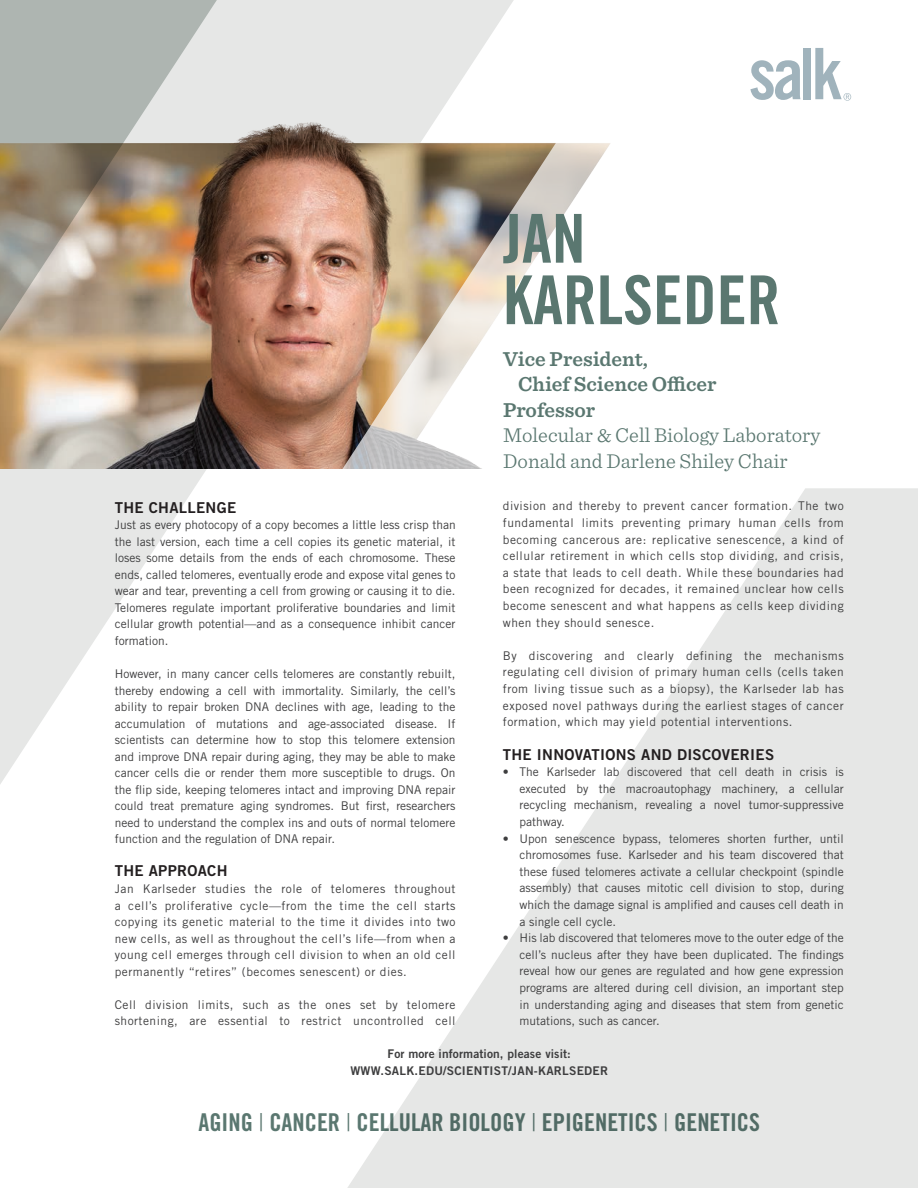
<style>
.page{position:relative;width:918px;height:1188px;background:#fff}
.page>*{position:absolute;margin:0;border:0;box-sizing:border-box;transform-origin:0 0}
.t1{font:67.5px/61.5px "Trade Gothic LT Std Bd Cn 20";color:#5a7770}
.t2{font:24.6px "Trade Gothic LT Std Bd Cn 20";color:#5a7770}
.t3{font:300 21px "Sentinel";color:#5a7770}
.t4{font:600 21px "Sentinel";color:#5a7770}
.Body_Subtitles{font:15px "Trade Gothic LT Std Bd 2";letter-spacing:.02em;color:#231f20}
.Body{font:12px/16.5px "Trade Gothic LT Std";letter-spacing:.04em;color:#3e3e3f;text-align:justify}
.Body_bullets{font:12px/16.6px "Trade Gothic LT Std";color:#3e3e3f;text-align:justify}
.Body_Subtitles-2{font:12px/16.5px "Trade Gothic LT Std Bd 2";letter-spacing:.02em;color:#3e3e3f;text-align:center}
.s1{font-family:"Trade Gothic LT Std";font-weight:300}
</style>
<div class="page">
<div style="left:297px;top:0;width:217px;height:469px;background:#e6e7e6"></div>
<img style="left:297px;top:18px;width:217px;height:450px">
<svg style="left:347px;top:488px;width:571px;height:700px;fill:#e6e7e6"></svg>
<img style="left:332px;top:133px;width:278px;height:336px">
<img style="left:0;top:0;width:297px;height:784px">
<svg style="left:750px;top:60px;width:50px;height:40px"></svg>
<div style="left:803px;top:48px;width:8px;height:51px;background:#a0b3bc"></div>
<svg style="left:815px;top:48px;width:36px;height:53px"></svg>
<p class="Body_Subtitles" style="left:115px;top:498px;width:123px">THE CHALLENGE</p>
<p class="Body" style="left:115px;top:516px;width:342px">Just as every photocopy of a copy becomes a little less crisp than the last version, each time a cell copies its genetic material, it loses some details from the ends of each chromosome. These ends, called telomeres, eventually erode and expose vital genes to wear and tear, preventing a cell from growing or causing it to die.<br>Telomeres regulate important proliferative boundaries and limit cellular growth potential—and as a consequence inhibit cancer formation.</p>
<p class="Body" style="left:115px;top:665px;width:342px">However, in many cancer cells telomeres are constantly rebuilt, thereby endowing a cell with immortality. Similarly, the cell’s ability to repair broken DNA declines with age, leading to the accumulation of mutations and age-associated disease. If scientists can determine how to stop this telomere extension and improve DNA repair during aging, they may be able to make cancer cells die or render them more susceptible to drugs. On the flip side, keeping telomeres intact and improving DNA repair could treat premature aging syndromes. But first, researchers need to understand the complex ins and outs of normal telomere function and the regulation of DNA repair.</p>
<p class="Body_Subtitles" style="left:115px;top:862px;width:114px">THE APPROACH</p>
<p class="Body" style="left:115px;top:880px;width:342px">Jan Karlseder studies the role of telomeres throughout a cell’s proliferative cycle—from the time the cell starts copying its genetic material to the time it divides into two new cells, as well as throughout the cell’s life—from when a young cell emerges through cell division to when an old cell permanently “retires” (becomes senescent) or dies.</p>
<p class="Body" style="left:115px;top:996px;width:342px">Cell division limits, such as the ones set by telomere shortening, are essential to restrict uncontrolled cell</p>
<p class="t1" style="left:503px;top:207px;width:279px">JAN<br>KARLSEDER</p>
<p class="t4" style="left:503px;top:342px;width:146px">Vice President,</p>
<p class="t4" style="left:518px;top:368px;width:200px">Chief Science Officer</p>
<p class="t4" style="left:503px;top:394px;width:94px">Professor</p>
<p class="t3" style="left:503px;top:420px;width:319px">Molecular &amp; Cell Biology Laboratory</p>
<p class="t3" style="left:503px;top:445px;width:286px">Donald and Darlene Shiley Chair</p>
<p class="Body" style="left:503px;top:498px;width:342px">division and thereby to prevent cancer formation. The two fundamental limits preventing primary human cells from becoming cancerous are: replicative senescence, a kind of cellular retirement in which cells stop dividing, and crisis, a state that leads to cell death. While these boundaries had been recognized for decades, it remained unclear how cells become senescent and what happens as cells keep dividing when they should senesce.</p>
<p class="Body" style="left:503px;top:647px;width:342px">By discovering and clearly defining the mechanisms regulating cell division of primary human cells (cells taken from living tissue such as a biopsy), the Karlseder lab has exposed novel pathways during the earliest stages of cancer formation, which may yield potential interventions.</p>
<p class="Body_Subtitles" style="left:503px;top:745px;width:273px">THE INNOVATIONS AND DISCOVERIES</p>
<p class="Body_bullets" style="left:519px;top:763px;width:326px;text-indent:-16px">• The Karlseder lab discovered that cell death in crisis is executed by the macroautophagy machinery, a cellular recycling mechanism, revealing a novel tumor-suppressive pathway.</p>
<p class="Body_bullets" style="left:519px;top:830px;width:326px;text-indent:-16px">• Upon senescence bypass, telomeres shorten further, until chromosomes fuse. Karlseder and his team discovered that these fused telomeres activate a cellular checkpoint (spindle assembly) that causes mitotic cell division to stop, during which the damage signal is amplified and causes cell death in a single cell cycle.</p>
<p class="Body_bullets" style="left:519px;top:930px;width:326px;text-indent:-16px">• His lab discovered that telomeres move to the outer edge of the cell’s nucleus after they have been duplicated. The findings reveal how our genes are regulated and how gene expression programs are altered during cell division, an important step in understanding aging and diseases that stem from genetic mutations, such as cancer.</p>
<p class="Body_Subtitles-2" style="left:350px;top:1045px;width:259px">For more information, please visit:<br>WWW.SALK.EDU/SCIENTIST/JAN-KARLSEDER</p>
<h2 class="t2" style="left:198px;top:1108px;width:563px">AGING <span class="s1">|</span> CANCER <span class="s1">|</span> CELLULAR BIOLOGY <span class="s1">|</span> EPIGENETICS <span class="s1">|</span> GENETICS</h2>
</div>
